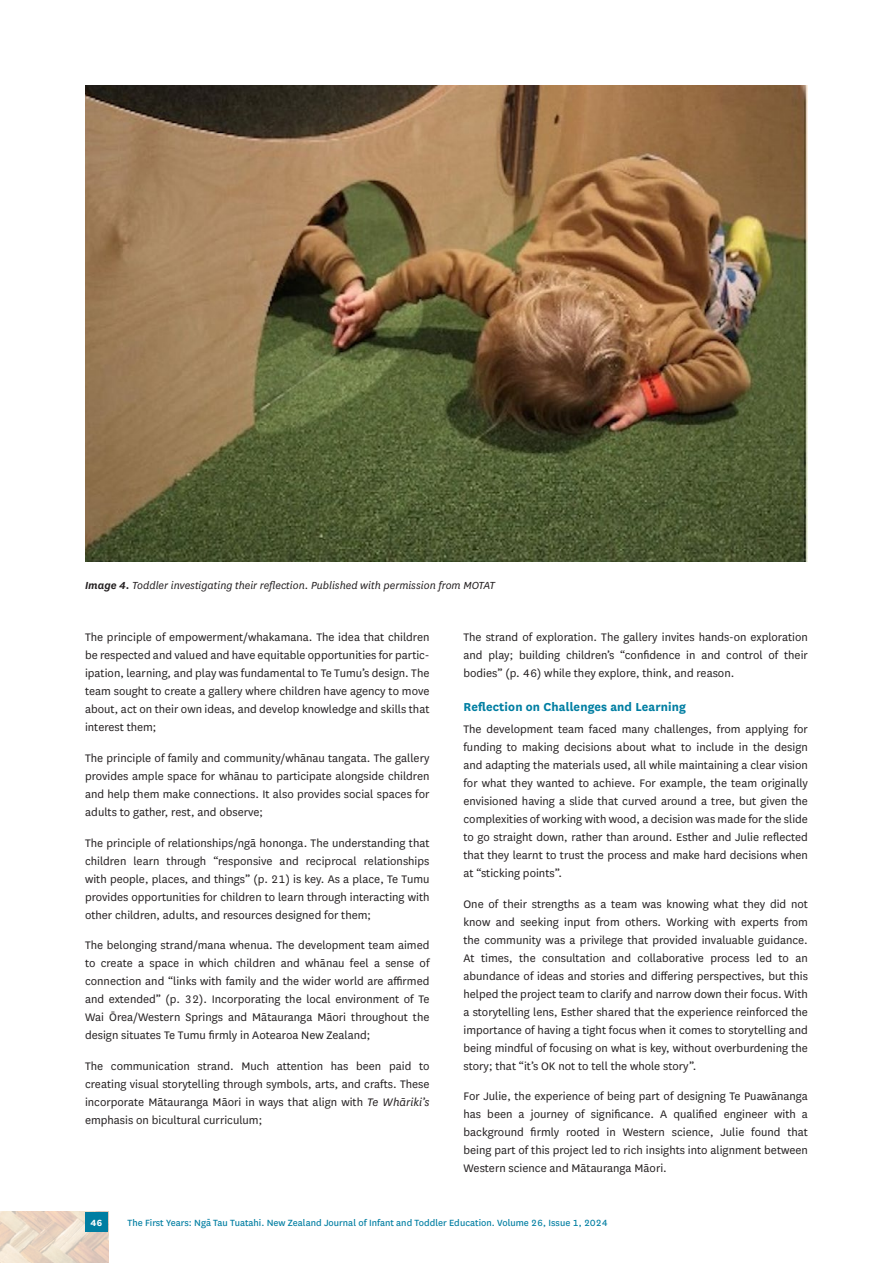
<style>
.page{position:relative;width:893px;height:1263px;background:#fff}
.page>*{position:absolute;margin:0;border:0;box-sizing:border-box;transform-origin:0 0}
.t1{font:700 13.5px "National";letter-spacing:.01em;color:#007ea2}
.t2{font:12.75px/18px "National";color:#231f20;text-align:justify}
.t3{font:italic 12px "National";color:#231f20}
.t4{font:10.5px "National";color:#007ea2}
.t5{font:700 10.5px "National";color:#fff}
.s1{font-weight:600}
.s2{font-style:italic}
</style>
<div class="page">
<img style="left:0;top:1212px;width:108px;height:51px">
<div style="left:85px;top:1212px;width:23px;height:19px;background:#007ea2"></div>
<img style="left:85px;top:85px;width:723px;height:476px">
<p class="t3" style="left:85px;top:578px;width:412px"><span class="s1">Image 4.</span> Toddler investigating their reflection. Published with permission from MOTAT</p>
<p class="t2" style="left:85px;top:628px;width:346px">The principle of empowerment/whakamana. The idea that children be respected and valued and have equitable opportunities for partic&shy;ipation, learning, and play was fundamental to Te Tumu’s design. The team sought to create a gallery where children have agency to move about, act on their own ideas, and develop knowledge and skills that interest them;</p>
<p class="t2" style="left:85px;top:748px;width:346px">The principle of family and community/whānau tangata. The gallery provides ample space for whānau to participate alongside children and help them make connections. It also provides social spaces for adults to gather, rest, and observe;</p>
<p class="t2" style="left:85px;top:833px;width:346px">The principle of relationships/ngā hononga. The understanding that children learn through “responsive and reciprocal relationships with people, places, and things” (p. 21) is key. As a place, Te Tumu provides opportunities for children to learn through interacting with other children, adults, and resources designed for them;</p>
<p class="t2" style="left:85px;top:936px;width:346px">The belonging strand/mana whenua. The development team aimed to create a space in which children and whānau feel a sense of connection and “links with family and the wider world are affirmed and extended” (p. 32). Incorporating the local environment of Te Wai Ōrea/Western Springs and Mātauranga Māori throughout the design situates Te Tumu firmly in Aotearoa New Zealand;</p>
<p class="t2" style="left:85px;top:1057px;width:346px">The communication strand. Much attention has been paid to creating visual storytelling through symbols, arts, and crafts. These incorporate Mātauranga Māori in ways that align with <span class="s2">Te Whāriki’s </span>emphasis on bicultural curriculum;</p>
<p class="t2" style="left:463px;top:628px;width:346px">The strand of exploration. The gallery invites hands-on exploration and play; building children’s “confidence in and control of their bodies” (p. 46) while they explore, think, and reason.</p>
<p class="t1" style="left:463px;top:697px;width:224px">Reflection on Challenges and Learning</p>
<p class="t2" style="left:463px;top:719px;width:346px">The development team faced many challenges, from applying for funding to making decisions about what to include in the design and adapting the materials used, all while maintaining a clear vision for what they wanted to achieve. For example, the team originally envisioned having a slide that curved around a tree, but given the complexities of working with wood, a decision was made for the slide to go straight down, rather than around. Esther and Julie reflected that they learnt to trust the process and make hard decisions when at “sticking points”.</p>
<p class="t2" style="left:463px;top:894px;width:346px">One of their strengths as a team was knowing what they did not know and seeking input from others. Working with experts from the community was a privilege that provided invaluable guidance.<br>At times, the consultation and collaborative process led to an abundance of ideas and stories and differing perspectives, but this helped the project team to clarify and narrow down their focus. With a storytelling lens, Esther shared that the experience reinforced the importance of having a tight focus when it comes to storytelling and being mindful of focusing on what is key, without overburdening the story; that “it’s OK not to tell the whole story”.</p>
<p class="t2" style="left:463px;top:1087px;width:346px">For Julie, the experience of being part of designing Te Puawānanga has been a journey of significance. A qualified engineer with a background firmly rooted in Western science, Julie found that being part of this project led to rich insights into alignment between Western science and Mātauranga Māori.</p>
<p class="t5" style="left:91px;top:1215px;width:13px">46</p>
<p class="t4" style="left:128px;top:1216px;width:482px">The First Years: Nga- Tau Tuatahi. New Zealand Journal of Infant and Toddler Education. Volume 26, Issue 1, 2024</p>
</div>
